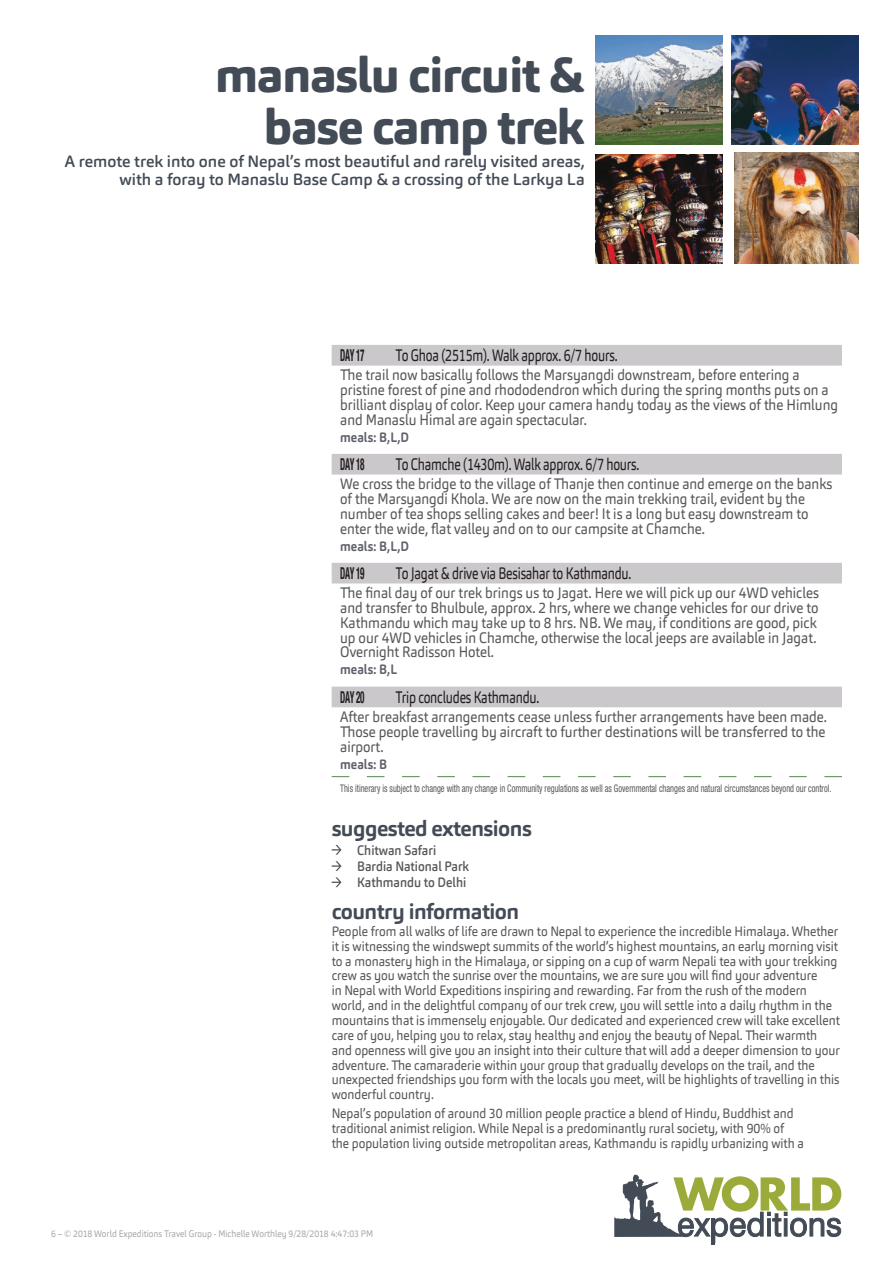
<style>
.page{position:relative;width:893px;height:1263px;background:#fff}
.page>*{position:absolute;margin:0;border:0;box-sizing:border-box;transform-origin:0 0}
.t1{font:800 48.6px/52.9px "Carnas";letter-spacing:-.025em;color:#434b56;text-align:right}
.t2{font:700 21.6px "Carnas";letter-spacing:-.025em;color:#434b56}
.t3{font:16.5px "Carnas";letter-spacing:-.015em;color:#231f20;scale:.75 1}
.t4{font:700 condensed 16.5px "Helvetica Neue LT Std";letter-spacing:-.035em;color:#231f20;scale:.55 1}
.t5{font:500 16.2px/18.9px "Carnas";color:#434b56;text-align:right}
.t6{font:15px/14.9px "Carnas";color:#57585a;scale:.9 1}
.t7{font:13.5px/14.9px "Carnas";color:#57585a;scale:.9 1}
.t8{font:500 13.5px/16.2px "Carnas";color:#57585a;scale:.9 1}
.t9{font:700 13.5px "Carnas";color:#5f626d;scale:.9 1}
.t10{font:condensed 10.5px "Helvetica Neue LT Std";color:#57585a;scale:.8 1}
.t11{font:9.45px "Carnas";color:#a8a9ad;scale:.9 1}
</style>
<div class="page">
<svg style="left:614px;top:1174px;width:228px;height:71px"></svg>
<div style="left:332px;top:345px;width:510px;height:21px;background:#cbc8cc"></div>
<div style="left:332px;top:454px;width:510px;height:21px;background:#cbc8cc"></div>
<div style="left:332px;top:563px;width:510px;height:20px;background:#cbc8cc"></div>
<div style="left:332px;top:687px;width:510px;height:20px;background:#cbc8cc"></div>
<svg style="left:332px;top:776px;width:510px;height:1px"></svg>
<svg style="left:332px;top:845px;width:10px;height:10px"></svg>
<svg style="left:332px;top:861px;width:10px;height:10px"></svg>
<svg style="left:332px;top:877px;width:10px;height:10px"></svg>
<img style="left:595px;top:35px;width:128px;height:109px">
<img style="left:731px;top:35px;width:128px;height:109px">
<img style="left:595px;top:154px;width:128px;height:109px">
<img style="left:734px;top:153px;width:125px;height:110px">
<h1 class="t1" style="left:215px;top:48px;width:371px">manaslu circuit &amp; base camp trek</h1>
<p class="t5" style="left:65px;top:151px;width:521px">A remote trek into one of Nepal’s most beautiful and rarely visited areas, with a foray to Manaslu Base Camp &amp; a crossing of the Larkya La</p>
<p class="t4" style="left:340px;top:345px;width:46px">DAY 17</p>
<p class="t3" style="left:395px;top:345px;width:298px">To Ghoa (2515m). Walk approx. 6/7 hours.</p>
<p class="t6" style="left:340px;top:367px;width:555px">The trail now basically follows the Marsyangdi downstream, before entering a pristine forest of pine and rhododendron which during the spring months puts on a brilliant display of color. Keep your camera handy today as the views of the Himlung and Manaslu Himal are again spectacular.</p>
<p class="t9" style="left:340px;top:428px;width:78px">meals: B,L,D</p>
<p class="t4" style="left:340px;top:454px;width:46px">DAY 18</p>
<p class="t3" style="left:395px;top:454px;width:327px">To Chamche (1430m). Walk approx. 6/7 hours.</p>
<p class="t6" style="left:340px;top:476px;width:548px">We cross the bridge to the village of Thanje then continue and emerge on the banks of the Marsyangdi Khola. We are now on the main trekking trail, evident by the number of tea shops selling cakes and beer! It is a long but easy downstream to enter the wide, flat valley and on to our campsite at Chamche.</p>
<p class="t9" style="left:340px;top:537px;width:78px">meals: B,L,D</p>
<p class="t4" style="left:340px;top:563px;width:46px">DAY 19</p>
<p class="t3" style="left:395px;top:563px;width:316px">To Jagat &amp; drive via Besisahar to Kathmandu.</p>
<p class="t6" style="left:340px;top:585px;width:533px">The final day of our trek brings us to Jagat. Here we will pick up our 4WD vehicles and transfer to Bhulbule, approx. 2 hrs, where we change vehicles for our drive to Kathmandu which may take up to 8 hrs. NB. We may, if conditions are good, pick up our 4WD vehicles in Chamche, otherwise the local jeeps are available in Jagat.<br>Overnight Radisson Hotel.</p>
<p class="t9" style="left:340px;top:661px;width:65px">meals: B,L</p>
<p class="t4" style="left:340px;top:687px;width:46px">DAY 20</p>
<p class="t3" style="left:395px;top:686px;width:193px">Trip concludes Kathmandu.</p>
<p class="t6" style="left:340px;top:709px;width:542px;text-align:justify">After breakfast arrangements cease unless further arrangements have been made.<br>Those people travelling by aircraft to further destinations will be transferred to the airport.</p>
<p class="t9" style="left:340px;top:755px;width:54px">meals: B</p>
<p class="t10" style="left:340px;top:782px;width:616px">This itinerary is subject to change with any change in Community regulations as well as Governmental changes and natural circumstances beyond our control.</p>
<h2 class="t2" style="left:332px;top:815px;width:202px">suggested extensions</h2>
<p class="t8" style="left:357px;top:842px;width:126px">Chitwan Safari<br>Bardia National Park<br>Kathmandu to Delhi</p>
<h2 class="t2" style="left:332px;top:897px;width:189px">country information</h2>
<p class="t7" style="left:332px;top:924px;width:566px">People from all walks of life are drawn to Nepal to experience the incredible Himalaya. Whether it is witnessing the windswept summits of the world’s highest mountains, an early morning visit to a monastery high in the Himalaya, or sipping on a cup of warm Nepali tea with your trekking crew as you watch the sunrise over the mountains, we are sure you will find your adventure<br>in Nepal with World Expeditions inspiring and rewarding. Far from the rush of the modern world, and in the delightful company of our trek crew, you will settle into a daily rhythm in the mountains that is immensely enjoyable. Our dedicated and experienced crew will take excellent care of you, helping you to relax, stay healthy and enjoy the beauty of Nepal. Their warmth and openness will give you an insight into their culture that will add a deeper dimension to your adventure. The camaraderie within your group that gradually develops on the trail, and the unexpected friendships you form with the locals you meet, will be highlights of travelling in this wonderful country.</p>
<p class="t7" style="left:332px;top:1106px;width:526px">Nepal’s population of around 30 million people practice a blend of Hindu, Buddhist and traditional animist religion. While Nepal is a predominantly rural society, with 90% of the population living outside metropolitan areas, Kathmandu is rapidly urbanizing with a</p>
<p class="t11" style="left:51px;top:1227px;width:359px">6 – © 2018 World Expeditions Travel Group - Michelle Worthley 9/28/2018 4:47:03 PM</p>
</div>
